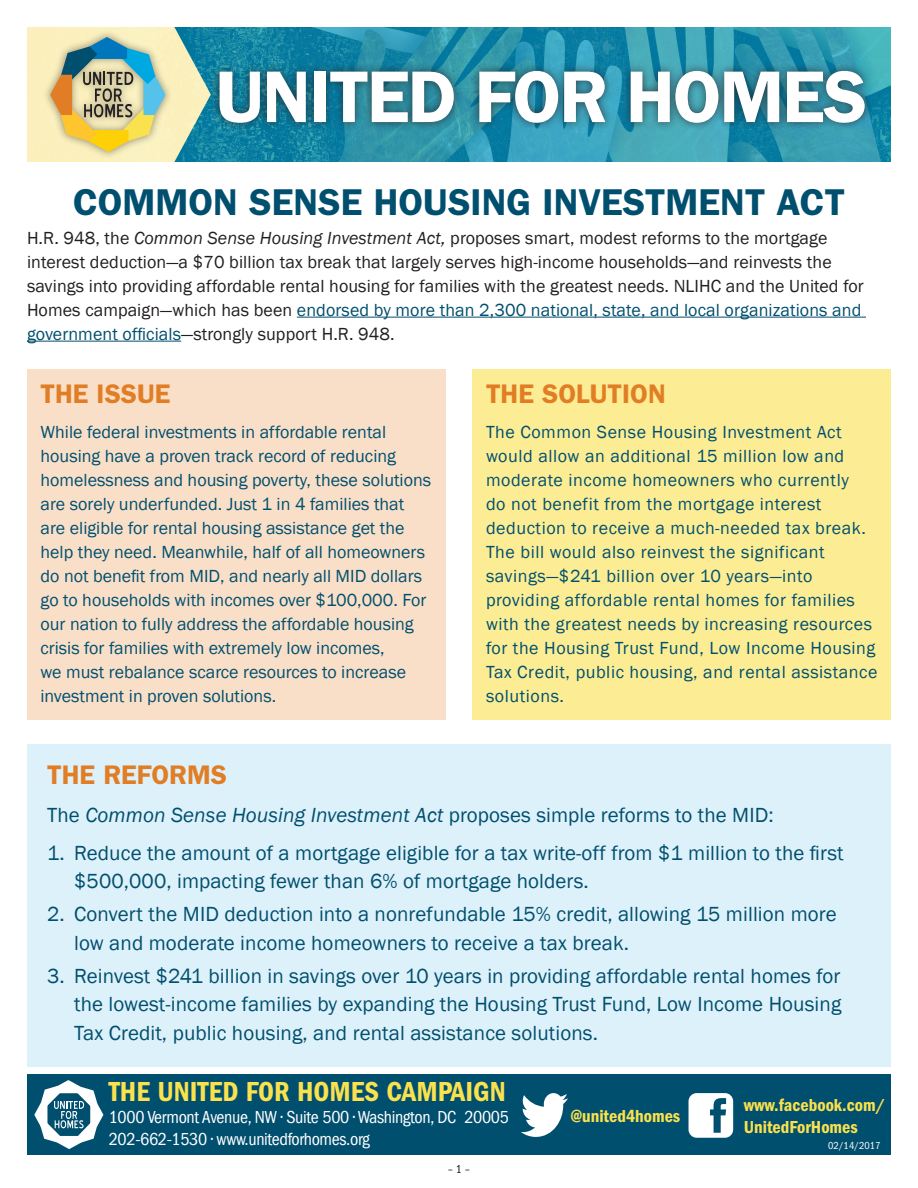
<style>
.page{position:relative;width:918px;height:1188px;background:#fff}
.page>*{position:absolute;margin:0;border:0;box-sizing:border-box;transform-origin:0 0}
.Heading_1{font:600 73.5px "Franklin Gothic";letter-spacing:-.025em;color:#fff}
.Heading_1-2{font:600 37.5px "Franklin Gothic";color:#014f6e}
.t1{font:600 condensed 28.5px "Franklin Gothic";color:#fae14e}
.Heading_3{font:600 27px "Franklin Gothic";color:#e17e25}
.Body_Text{font:21px/28.5px "Franklin Gothic";letter-spacing:.005em;color:#014f6e}
.Body_Text-2{font:18px/24px "Franklin Gothic";color:#014f6e}
.Body_Text-3{font:18px/24px "Franklin Gothic";letter-spacing:.03em;color:#014f6e}
.Body_Text-4{font:18px/24px "Franklin Gothic";letter-spacing:.005em;color:#231f20}
.t2{font:condensed 18px/21.6px "Franklin Gothic";letter-spacing:-.02em;color:#fff}
.t3{font:600 condensed 18px/21.6px "Franklin Gothic";color:#fae14e}
.t4{font:condensed 12px "Franklin Gothic";color:#231f20}
.t5{font:condensed 10.5px "Franklin Gothic";color:#fff}
.s1{font-style:italic}
.s2{color:#014f6e}
</style>
<div class="page">
<svg style="left:211px;top:27px;width:680px;height:135px;background:#2995ae"></svg>
<svg style="left:27px;top:27px;width:184px;height:135px;background:#c1caa3"></svg>
<div style="left:27px;top:1074px;width:864px;height:81px;background:#014f6e"></div>
<svg style="left:34px;top:1080px;width:69px;height:69px"></svg>
<svg style="left:521px;top:1093px;width:47px;height:44px"></svg>
<svg style="left:689px;top:1093px;width:44px;height:45px"></svg>
<hr style="left:297px;top:317px;width:569px;height:1px;background:#014f6e">
<hr style="left:27px;top:341px;width:154px;height:1px;background:#014f6e">
<div style="left:27px;top:744px;width:864px;height:322px;background:#ddf1fa"></div>
<div style="left:472px;top:369px;width:419px;height:350px;background:#fced94"></div>
<div style="left:27px;top:369px;width:419px;height:350px;background:#f9dfc8"></div>
<div style="left:210px;top:62px;width:664px;height:70px;background:#231f20;opacity:.75"></div>
<p class="Heading_1" style="left:216px;top:53px;width:653px">UNITED FOR HOMES</p>
<p class="Heading_1-2" style="left:73px;top:180px;width:773px">COMMON SENSE HOUSING INVESTMENT ACT</p>
<p class="Body_Text-4" style="left:27px;top:226px;width:838px">H.R. 948, the <span class="s1">Common Sense Housing Investment Act,</span> proposes smart, modest reforms to the mortgage interest deduction—a $70 billion tax break that largely serves high-income households—and reinvests the savings into providing affordable rental housing for families with the greatest needs. NLIHC and the United for Homes campaign—which has been <span class="s2">endorsed by more than 2,300 national, state, and local organizations and government officials</span>—strongly support H.R. 948.</p>
<p class="Heading_3" style="left:40px;top:378px;width:132px">THE ISSUE</p>
<p class="Body_Text-2" style="left:40px;top:421px;width:392px">While federal investments in affordable rental housing have a proven track record of reducing homelessness and housing poverty, these solutions are sorely underfunded. Just 1 in 4 families that are eligible for rental housing assistance get the help they need. Meanwhile, half of all homeowners do not benefit from MID, and nearly all MID dollars go to households with incomes over $100,000. For our nation to fully address the affordable housing crisis for families with extremely low incomes,<br>we must rebalance scarce resources to increase investment in proven solutions.</p>
<p class="Heading_3" style="left:486px;top:378px;width:181px">THE SOLUTION</p>
<p class="Body_Text-3" style="left:486px;top:421px;width:393px">The Common Sense Housing Investment Act would allow an additional 15 million low and moderate income homeowners who currently<br>do not benefit from the mortgage interest deduction to receive a much-needed tax break.<br>The bill would also reinvest the significant savings—$241 billion over 10 years—into providing affordable rental homes for families with the greatest needs by increasing resources for the Housing Trust Fund, Low Income Housing Tax Credit, public housing, and rental assistance solutions.</p>
<p class="Heading_3" style="left:47px;top:759px;width:181px">THE REFORMS</p>
<p class="Body_Text" style="left:47px;top:802px;width:728px">The <span class="s1">Common Sense Housing Investment Act</span> proposes simple reforms to the MID:</p>
<p class="Body_Text" style="left:74px;top:839px;width:771px;text-indent:-27px">1. Reduce the amount of a mortgage eligible for a tax write-off from $1 million to the first $500,000, impacting fewer than 6% of mortgage holders.</p>
<p class="Body_Text" style="left:74px;top:901px;width:764px;text-indent:-27px">2. Convert the MID deduction into a nonrefundable 15% credit, allowing 15 million more low and moderate income homeowners to receive a tax break.</p>
<p class="Body_Text" style="left:74px;top:962px;width:769px;text-align:justify;text-indent:-27px">3. Reinvest $241 billion in savings over 10 years in providing affordable rental homes for the lowest-income families by expanding the Housing Trust Fund, Low Income Housing Tax Credit, public housing, and rental assistance solutions.</p>
<h3 class="t1" style="left:109px;top:1076px;width:399px">THE UNITED FOR HOMES CAMPAIGN</h3>
<p class="t2" style="left:109px;top:1106px;width:402px">1000 Vermont Avenue, NW • Suite 500 • Washington, DC 20005<br>202-662-1530 • www.unitedforhomes.org</p>
<p class="t3" style="left:571px;top:1105px;width:111px">@united4homes</p>
<p class="t3" style="left:744px;top:1094px;width:143px">www.facebook.com/<br>UnitedForHomes</p>
<p class="t5" style="left:828px;top:1139px;width:54px">02/14/2017</p>
<p class="t4" style="left:448px;top:1162px;width:23px">– 1 –</p>
</div>
